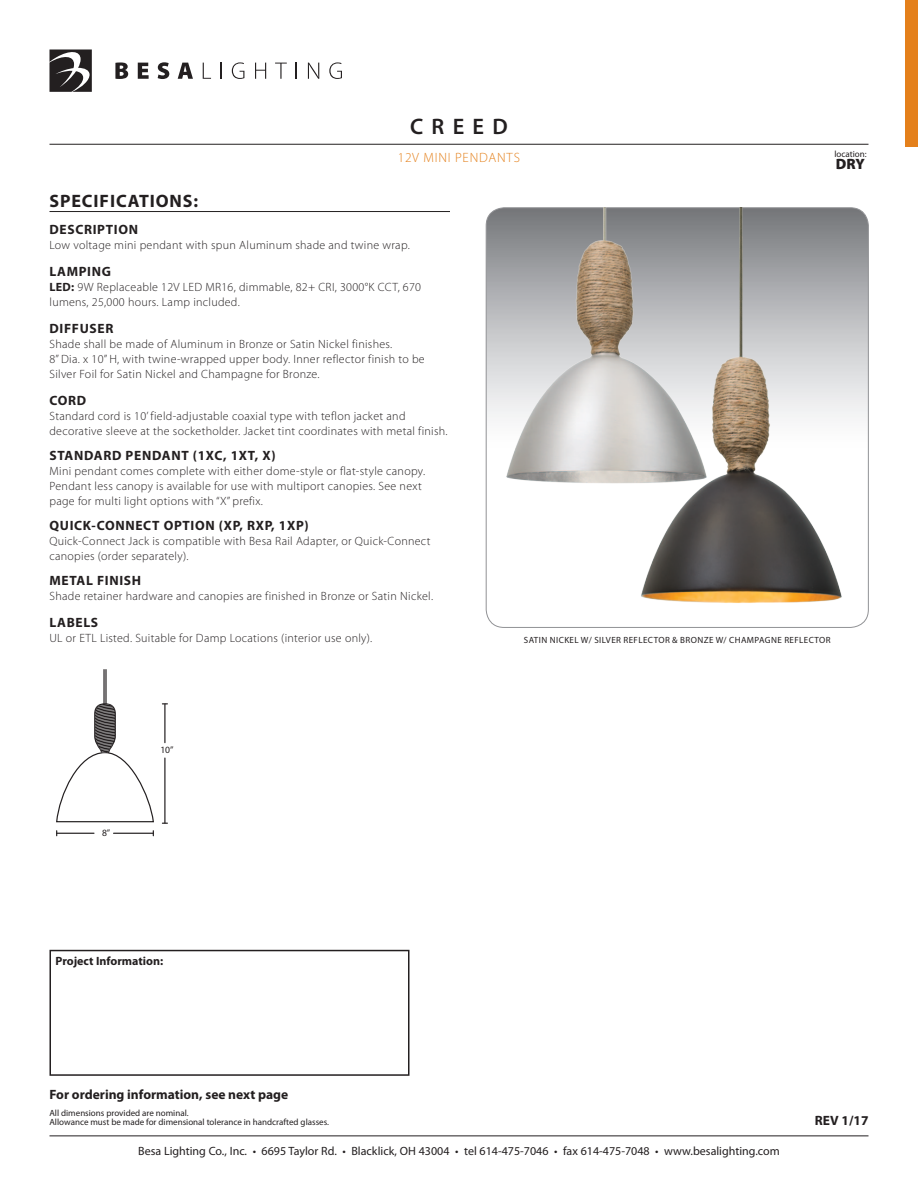
<style>
.page{position:relative;width:918px;height:1188px;background:#fff}
.page>*{position:absolute;margin:0;border:0;box-sizing:border-box;transform-origin:0 0}
.t1{font:600 22.5px "Myriad Pro";letter-spacing:.37em;color:#231f20}
.t2{font:700 18px "Myriad Pro";letter-spacing:.05em;color:#231f20}
.t3{font:900 15px "Myriad Pro";color:#231f20}
.t4{font:700 13.5px "Myriad Pro";letter-spacing:.05em;color:#231f20}
.t5{font:700 13.5px "Myriad Pro";color:#231f20}
.t6{font:300 13.5px "Myriad Pro";letter-spacing:.06em;color:#e4801b}
.t7{font:300 12px/15px "Myriad Pro";letter-spacing:.025em;color:#231f20}
.t8{font:12px "Myriad Pro";color:#231f20}
.t9{font:700 12px "Myriad Pro";color:#231f20}
.t10{font:9.6px "Myriad Pro";color:#231f20}
.t11{font:9px/9px "Myriad Pro";color:#231f20}
.t12{font:9px "Myriad Pro";letter-spacing:.045em;color:#231f20}
.s1{font-weight:700}
</style>
<div class="page">
<hr style="left:50px;top:1136px;width:818px;height:1px;background:#231f20">
<svg style="left:115px;top:62px;width:13px;height:17px"></svg>
<svg style="left:138px;top:63px;width:11px;height:16px"></svg>
<svg style="left:158px;top:62px;width:11px;height:17px"></svg>
<svg style="left:178px;top:63px;width:15px;height:16px"></svg>
<svg style="left:203px;top:63px;width:8px;height:16px"></svg>
<svg style="left:221px;top:63px;width:1px;height:16px"></svg>
<svg style="left:232px;top:62px;width:12px;height:17px"></svg>
<svg style="left:255px;top:63px;width:11px;height:16px"></svg>
<svg style="left:275px;top:63px;width:12px;height:16px"></svg>
<svg style="left:296px;top:63px;width:1px;height:16px"></svg>
<svg style="left:308px;top:63px;width:11px;height:16px"></svg>
<svg style="left:329px;top:62px;width:13px;height:17px"></svg>
<svg style="left:50px;top:50px;width:42px;height:42px"></svg>
<hr style="left:50px;top:144px;width:818px;height:1px;background:#231f20">
<div style="left:905px;top:1px;width:13px;height:146px;background:#e4801b"></div>
<svg style="left:486px;top:208px;width:382px;height:419px"></svg>
<hr style="left:50px;top:211px;width:400px;height:1px;background:#231f20">
<img style="left:491px;top:208px;width:137px;height:302px">
<img style="left:628px;top:300px;width:230px;height:328px">
<img style="left:628px;top:208px;width:230px;height:92px">
<hr style="left:103px;top:670px;width:2px;height:54px;background:#231f20">
<hr style="left:105px;top:670px;width:2px;height:54px;background:#231f20">
<hr style="left:114px;top:833px;width:39px;height:1px;background:#231f20">
<hr style="left:57px;top:833px;width:37px;height:1px;background:#231f20">
<hr style="left:164px;top:758px;width:2px;height:65px;background:#231f20">
<hr style="left:164px;top:704px;width:2px;height:39px;background:#231f20">
<svg style="left:56px;top:703px;width:98px;height:120px"></svg>
<div style="left:50px;top:950px;width:360px;height:126px;border:2px solid #231f20"></div>
<h1 class="t1" style="left:410px;top:113px;width:99px">CREED</h1>
<p class="t6" style="left:398px;top:149px;width:124px">12V Mini pendants</p>
<p class="t11" style="left:834px;top:149px;width:34px">location:</p>
<p class="t3" style="left:836px;top:154px;width:31px">DRY</p>
<h2 class="t2" style="left:50px;top:189px;width:150px">SPECIFICATIONS:</h2>
<p class="t4" style="left:50px;top:220px;width:90px">DESCRIPTION</p>
<p class="t7" style="left:50px;top:237px;width:362px">Low voltage mini pendant with spun Aluminum shade and twine wrap.</p>
<p class="t4" style="left:50px;top:262px;width:63px">LAMPING</p>
<p class="t7" style="left:50px;top:279px;width:373px"><span class="s1">LED:</span> 9W Replaceable 12V LED MR16, dimmable, 82+ CRI, 3000°K CCT, 670 lumens, 25,000 hours. Lamp included.</p>
<p class="t4" style="left:50px;top:319px;width:65px">DIFFUSER</p>
<p class="t7" style="left:50px;top:336px;width:377px">Shade shall be made of Aluminum in Bronze or Satin N ickel finishes.<br>8” Dia. x 10” H, with twine-wrapped upper body. I nner reflector finish to be<br>Silver Foil for Satin N ickel and Champagne for Bronze.</p>
<p class="t4" style="left:50px;top:391px;width:38px">CORD</p>
<p class="t7" style="left:50px;top:408px;width:400px">Standard cord is 10’ field-adjustable coaxial type with teflon jacket and decorative sleeve at the socketholder. Jacket tint coordinates with metal finish.</p>
<p class="t4" style="left:50px;top:447px;width:228px">STANDARD PENDANT (1XC, 1XT, X)</p>
<p class="t7" style="left:49px;top:463px;width:377px">Mini pendant comes complete with either dome-style or flat-style canopy.<br>Pendant less canopy is available for use with multiport canopies. See next page for multi light options with “X” prefix.</p>
<p class="t4" style="left:50px;top:517px;width:261px">QUICK-CONNECT OPTION (XP, RXP, 1XP)</p>
<p class="t7" style="left:50px;top:534px;width:382px">Quick-Connect Jack is compatible with Besa Rail Adapter, or Quick-Connect canopies (order separately).</p>
<p class="t4" style="left:50px;top:572px;width:93px">METAL FINISH</p>
<p class="t7" style="left:50px;top:589px;width:385px">Shade retainer hardware and canopies are finished in Bronze or Satin N ickel.</p>
<p class="t4" style="left:50px;top:614px;width:50px">LABELS</p>
<p class="t7" style="left:50px;top:631px;width:324px">UL or ETL Listed. Suitable for Damp Locations (interior use only).</p>
<p class="t12" style="left:524px;top:635px;width:308px">satin nickel w/ silver reflector &amp; bronze w/ champagne reflector</p>
<p class="t10" style="left:102px;top:827px;width:10px">8”</p>
<p class="t10" style="left:160px;top:743px;width:15px">10”</p>
<p class="t9" style="left:56px;top:953px;width:109px">Project Information:</p>
<p class="t5" style="left:50px;top:1086px;width:240px">For ordering information, see next page</p>
<p class="t11" style="left:50px;top:1108px;width:281px">All dimensions provided are nominal.<br>Allowance must be made for dimensional tolerance in handcrafted glasses.</p>
<p class="t8" style="left:138px;top:1144px;width:643px">Besa Lighting Co., Inc. • 6695 Taylor Rd. • Blacklick, OH 43004 • tel 614-475-7046 • fax 614-475-7048 • www.besalighting.com</p>
<p class="t4" style="left:815px;top:1112px;width:55px">REV 1/17</p>
</div>
